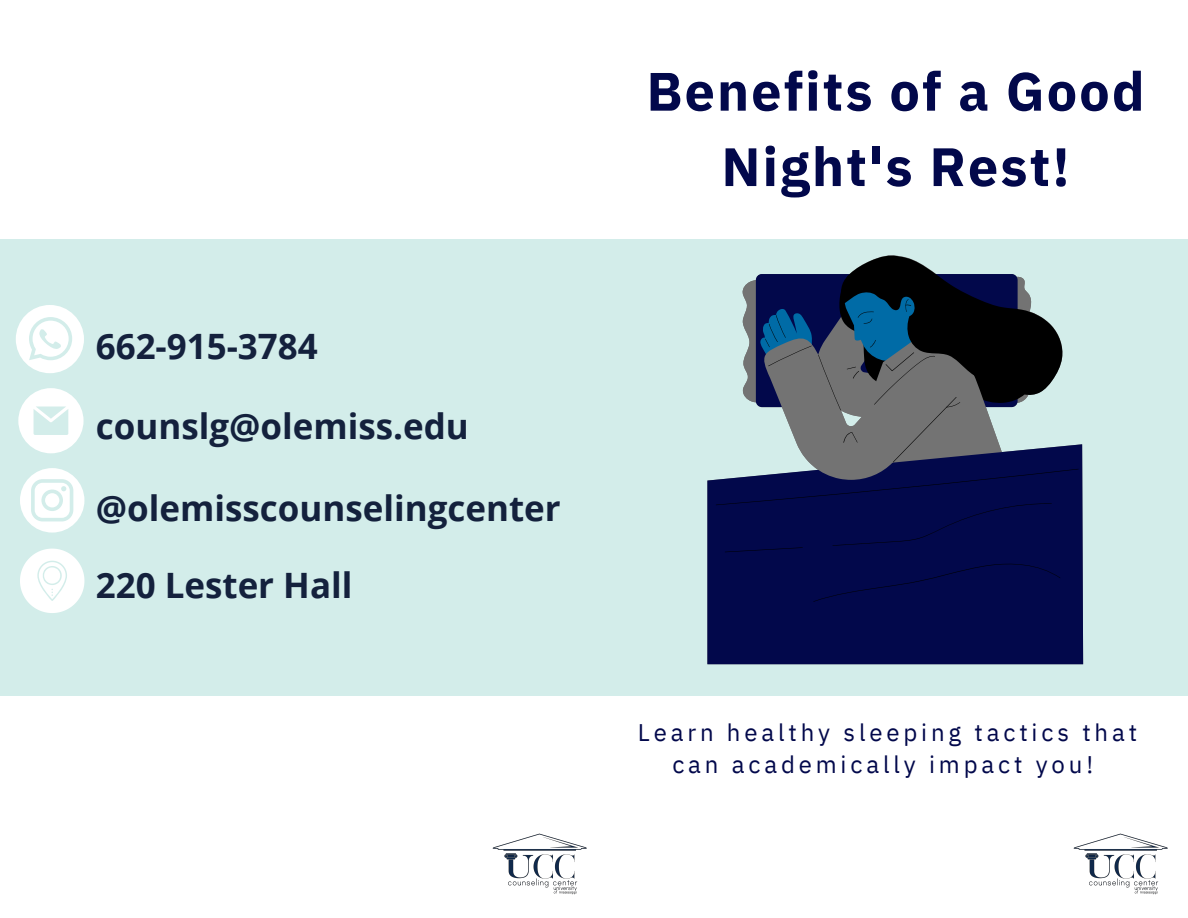
<style>
.page{position:relative;width:1188px;height:918px;background:#fff}
.page>*{position:absolute;margin:0;border:0;box-sizing:border-box;transform-origin:0 0}
.t1{font:700 54px/75.3px "IBM Plex Sans";letter-spacing:.04em;color:#02084b;text-align:center}
.t2{font:700 34.95px "Open Sans";color:#14213d}
.t3{font:24px/32.7px "IBM Plex Sans";letter-spacing:.16em;color:#02084b;text-align:center}
</style>
<div class="page">
<div style="left:0;top:240px;width:1188px;height:455px;background:#d3edea"></div>
<div style="left:707px;top:444px;width:376px;height:220px;background:#02084b"></div>
<div style="left:813px;top:562px;width:247px;height:40px;background:#02084b"></div>
<svg style="left:725px;top:547px;width:78px;height:5px"></svg>
<svg style="left:716px;top:255px;width:363px;height:291px"></svg>
<img style="left:492px;top:833px;width:95px;height:62px">
<img style="left:1073px;top:833px;width:95px;height:62px">
<svg style="left:18px;top:388px;width:66px;height:65px"></svg>
<svg style="left:20px;top:468px;width:64px;height:65px"></svg>
<svg style="left:16px;top:305px;width:68px;height:68px"></svg>
<svg style="left:20px;top:549px;width:64px;height:64px"></svg>
<p class="t2" style="left:96px;top:321px;width:223px">662-915-3784</p>
<p class="t2" style="left:96px;top:402px;width:375px">counslg@olemiss.edu</p>
<p class="t2" style="left:96px;top:484px;width:466px">@olemisscounselingcenter</p>
<p class="t2" style="left:96px;top:561px;width:258px">220 Lester Hall</p>
<h1 class="t1" style="left:646px;top:53px;width:500px">Benefits of a Good<br>Night's Rest!</h1>
<p class="t3" style="left:638px;top:715px;width:501px">Learn healthy sleeping tactics that can academically impact you!</p>
</div>
